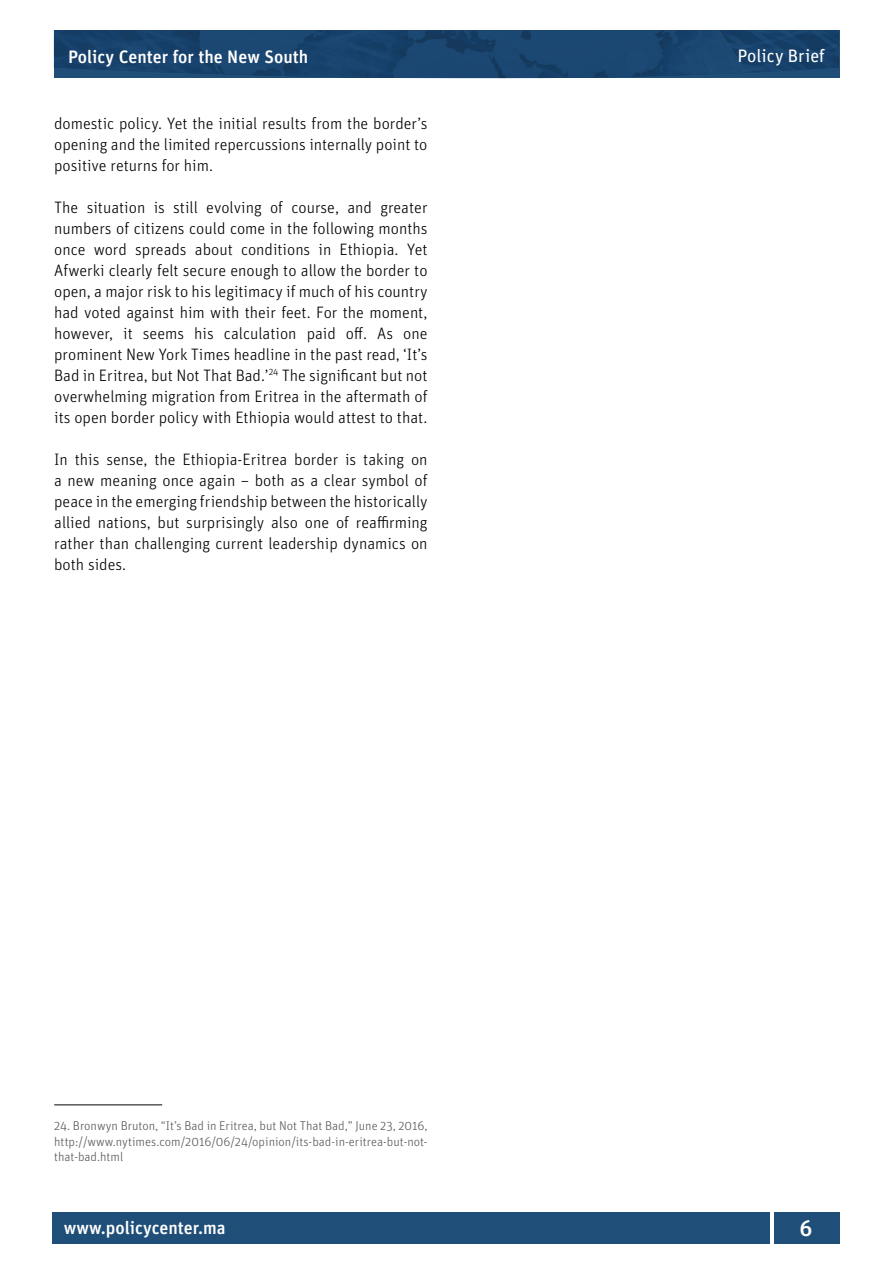
<style>
.page{position:relative;width:893px;height:1263px;background:#fff}
.page>*{position:absolute;margin:0;border:0;box-sizing:border-box;transform-origin:0 0}
.t1{font:500 22.5px "Unit Pro";color:#fff}
.t2{font:500 18px "Unit Pro";color:#fff}
.t3{font:18px "Unit Pro";color:#fff}
.t4{font:300 16.5px/21px "Unit Pro";color:#000;text-align:justify}
.t5{font:300 12.75px/15.3px "Unit Pro";color:#58585c;text-align:justify}
</style>
<div class="page">
<div style="left:52px;top:1212px;width:718px;height:31px;background:#1f4e79"></div>
<div style="left:774px;top:1212px;width:65px;height:31px;background:#1f4e79"></div>
<img style="left:54px;top:30px;width:785px;height:49px">
<hr style="left:54px;top:1104px;width:108px;height:1px;background:#58585c">
<p class="t2" style="left:68px;top:45px;width:242px">Policy Center for the New South</p>
<p class="t3" style="left:737px;top:44px;width:89px">Policy Brief</p>
<p class="t4" style="left:54px;top:113px;width:375px">domestic policy. Yet the initial results from the border’s opening and the limited repercussions internally point to positive returns for him.</p>
<p class="t4" style="left:54px;top:197px;width:375px">The situation is still evolving of course, and greater numbers of citizens could come in the following months once word spreads about conditions in Ethiopia. Yet Afwerki clearly felt secure enough to allow the border to open, a major risk to his legitimacy if much of his country had voted against him with their feet. For the moment, however, it seems his calculation paid off. As one prominent New York Times headline in the past read, ‘It’s Bad in Eritrea, but Not That Bad.’<sup>24</sup> The significant but not overwhelming migration from Eritrea in the aftermath of its open border policy with Ethiopia would attest to that.</p>
<p class="t4" style="left:54px;top:449px;width:375px">In this sense, the Ethiopia-Eritrea border is taking on a new meaning once again – both as a clear symbol of peace in the emerging friendship between the historically allied nations, but surprisingly also one of reaffirming rather than challenging current leadership dynamics on both sides.</p>
<p class="t5" style="left:54px;top:1118px;width:375px">24. Bronwyn Bruton, “It’s Bad in Eritrea, but Not That Bad,” June 23, 2016, http://www.nytimes.com/2016/06/24/opinion/its-bad-in-eritrea-but-not&shy;that-bad.html</p>
<p class="t2" style="left:64px;top:1216px;width:164px">www.policycenter.ma</p>
<h1 class="t1" style="left:799px;top:1213px;width:15px">6</h1>
</div>
